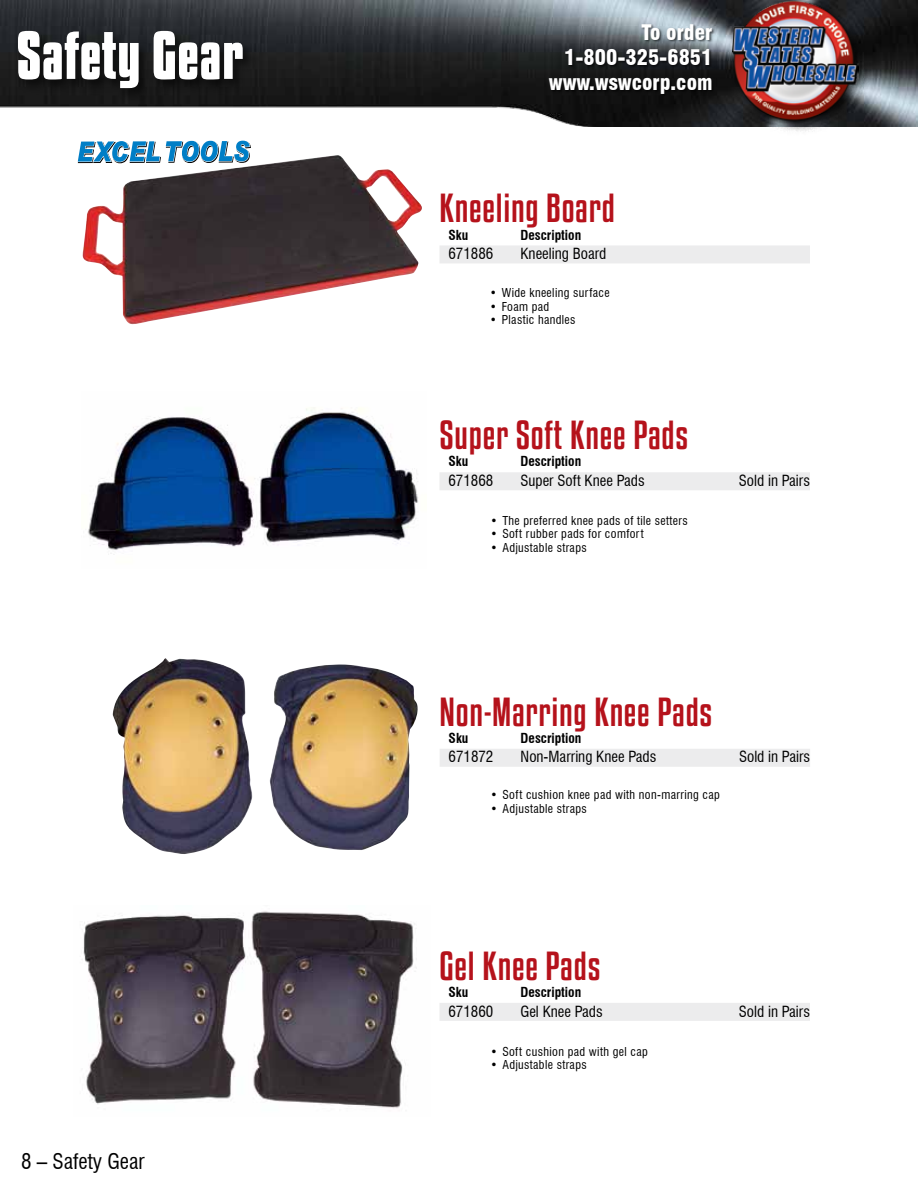
<style>
.page{position:relative;width:918px;height:1188px;background:#fff}
.page>*{position:absolute;margin:0;border:0;box-sizing:border-box;transform-origin:0 0}
.t1{font:700 60px "Kenyan Coffee Rg";color:#fff}
.t2{font:36px "Kenyan Coffee Rg";letter-spacing:.02em;color:#b5121b}
.t3{font:900 condensed 21px/25.2px "Swiss 721 BT";color:#fff;text-align:right}
.t4{font:condensed 21px "Swiss 721 BT";color:#000}
.t5{font:condensed 15px "Swiss 721 BT";color:#000}
.t6{font:700 condensed 13.5px "Swiss 721 BT";color:#000}
.t7{font:condensed 12px "Swiss 721 BT";letter-spacing:.03em;color:#000}
</style>
<div class="page">
<img style="left:0;top:0;width:918px;height:126px">
<div style="left:15px;top:28px;width:241px;height:73px;background:#000;opacity:.6"></div>
<div style="left:548px;top:24px;width:167px;height:72px;background:#000;opacity:.6"></div>
<div style="left:729px;top:0;width:142px;height:137px;background:#000;opacity:.6"></div>
<img style="left:732px;top:0;width:126px;height:126px">
<div style="left:440px;top:245px;width:370px;height:18px;background:#ececed"></div>
<img style="left:82px;top:155px;width:340px;height:170px">
<div style="left:440px;top:472px;width:370px;height:18px;background:#ececed"></div>
<img style="left:88px;top:407px;width:330px;height:147px">
<div style="left:440px;top:749px;width:370px;height:18px;background:#ececed"></div>
<img style="left:112px;top:658px;width:306px;height:196px">
<div style="left:440px;top:1003px;width:370px;height:18px;background:#ececed"></div>
<img style="left:82px;top:911px;width:335px;height:197px">
<svg style="left:77px;top:140px;width:174px;height:23px"></svg>
<h1 class="t1" style="left:16px;top:19px;width:228px">Safety Gear</h1>
<h3 class="t3" style="left:549px;top:20px;width:165px">To order<br>1-800-325-6851 www.wswcorp.com</h3>
<h2 class="t2" style="left:440px;top:186px;width:177px">Kneeling Board</h2>
<p class="t6" style="left:449px;top:227px;width:21px">Sku</p>
<p class="t6" style="left:520px;top:227px;width:62px">Description</p>
<p class="t5" style="left:448px;top:245px;width:46px">671886</p>
<p class="t5" style="left:520px;top:245px;width:87px">Kneeling Board</p>
<p class="t7" style="left:490px;top:285px;width:121px">• Wide kneeling surface</p>
<p class="t7" style="left:490px;top:299px;width:61px">• Foam pad</p>
<p class="t7" style="left:490px;top:312px;width:87px">• Plastic handles</p>
<h2 class="t2" style="left:440px;top:413px;width:250px">Super Soft Knee Pads</h2>
<p class="t6" style="left:449px;top:453px;width:21px">Sku</p>
<p class="t6" style="left:520px;top:453px;width:62px">Description</p>
<p class="t5" style="left:448px;top:472px;width:46px">671868</p>
<p class="t5" style="left:520px;top:472px;width:126px">Super Soft Knee Pads</p>
<p class="t5" style="left:739px;top:472px;width:73px">Sold in Pairs</p>
<p class="t7" style="left:490px;top:513px;width:199px">• The preferred knee pads of tile setters</p>
<p class="t7" style="left:490px;top:527px;width:155px">• Soft rubber pads for comfort</p>
<p class="t7" style="left:490px;top:540px;width:98px">• Adjustable straps</p>
<h2 class="t2" style="left:440px;top:690px;width:274px">Non-Marring Knee Pads</h2>
<p class="t6" style="left:449px;top:730px;width:21px">Sku</p>
<p class="t6" style="left:521px;top:730px;width:62px">Description</p>
<p class="t5" style="left:449px;top:748px;width:46px">671872</p>
<p class="t5" style="left:521px;top:748px;width:137px">Non-Marring Knee Pads</p>
<p class="t5" style="left:739px;top:748px;width:73px">Sold in Pairs</p>
<p class="t7" style="left:491px;top:788px;width:231px">• Soft cushion knee pad with non-marring cap</p>
<p class="t7" style="left:491px;top:801px;width:98px">• Adjustable straps</p>
<h3 class="t4" style="left:21px;top:1149px;width:125px">8 – Safety Gear</h3>
<h2 class="t2" style="left:440px;top:944px;width:162px">Gel Knee Pads</h2>
<p class="t6" style="left:449px;top:984px;width:21px">Sku</p>
<p class="t6" style="left:520px;top:984px;width:62px">Description</p>
<p class="t5" style="left:448px;top:1002px;width:46px">671860</p>
<p class="t5" style="left:520px;top:1002px;width:84px">Gel Knee Pads</p>
<p class="t5" style="left:739px;top:1002px;width:73px">Sold in Pairs</p>
<p class="t7" style="left:490px;top:1044px;width:159px">• Soft cushion pad with gel cap</p>
<p class="t7" style="left:490px;top:1057px;width:98px">• Adjustable straps</p>
</div>
